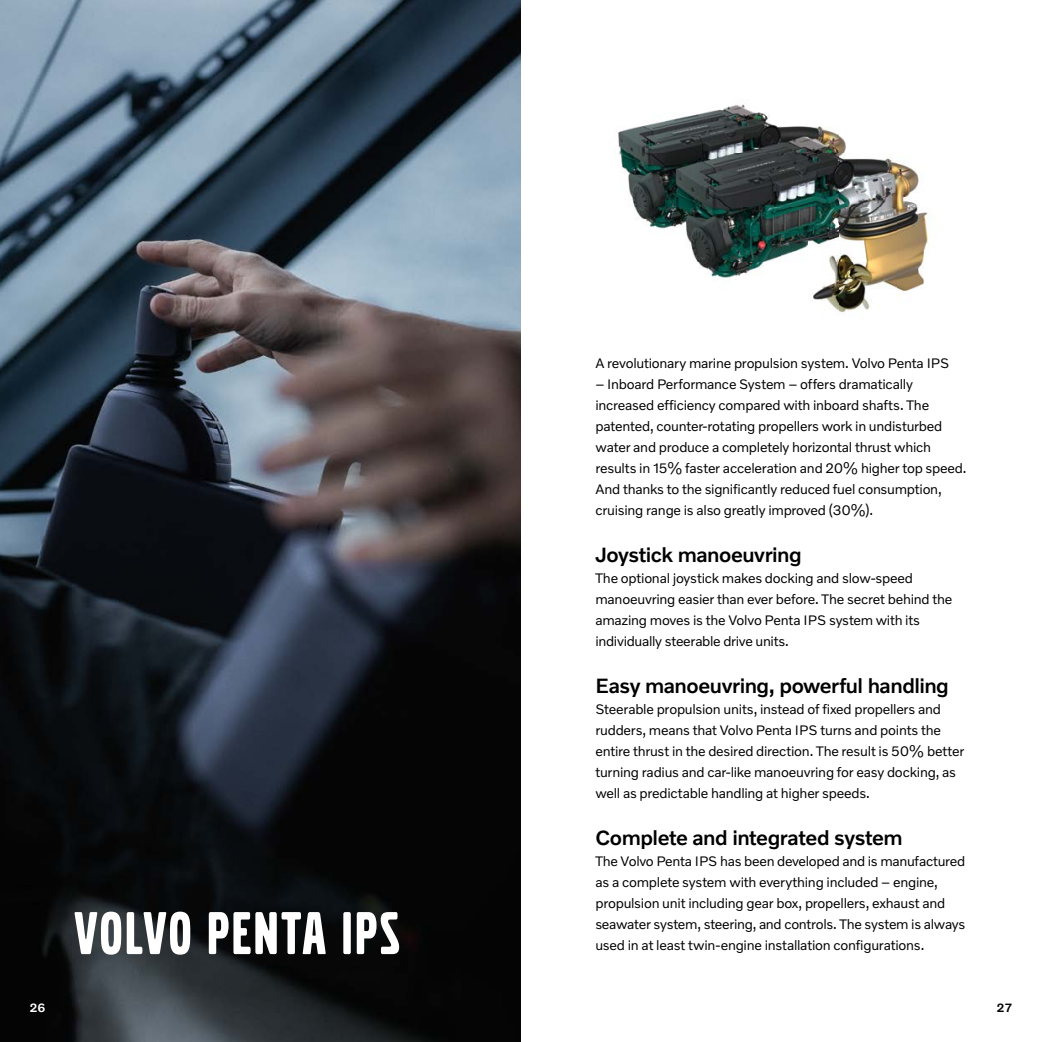
<style>
.page{position:relative;width:1042px;height:1042px;background:#fff}
.page>*{position:absolute;margin:0;border:0;box-sizing:border-box;transform-origin:0 0}
.t1{font:63px "Volvo Broad Pro";letter-spacing:.045em;color:#fff}
.t2{font:500 21px "Volvo Novum";letter-spacing:-.025em;color:#000}
.t3{font:14px/21px "Volvo Novum";letter-spacing:-.02em;color:#000}
.t4{font:500 12.25px "Volvo Novum";color:#fff}
.t5{font:500 12.25px "Volvo Novum";color:#000}
</style>
<div class="page">
<img style="left:0;top:0;width:521px;height:1042px">
<img style="left:618px;top:104px;width:313px;height:210px">
<h1 class="t1" style="left:74px;top:904px;width:326px">VOLVO PENTA IPS</h1>
<p class="t3" style="left:595px;top:352px;width:356px">A revolutionary marine propulsion system. Volvo Penta IPS</p>
<p class="t3" style="left:595px;top:373px;width:373px">– Inboard Performance System – offers dramatically increased efficiency compared with inboard shafts. The patented, counter-rotating propellers work in undisturbed water and produce a completely horizontal thrust which results in 15% faster acceleration and 20% higher top speed.<br>And thanks to the significantly reduced fuel consumption, cruising range is also greatly improved (30%).</p>
<h2 class="t2" style="left:595px;top:541px;width:208px">Joystick manoeuvring</h2>
<p class="t3" style="left:595px;top:567px;width:358px">The optional joystick makes docking and slow-speed manoeuvring easier than ever before. The secret behind the amazing moves is the Volvo Penta IPS system with its individually steerable drive units.</p>
<h2 class="t2" style="left:595px;top:672px;width:355px">Easy manoeuvring, powerful handling</h2>
<p class="t3" style="left:595px;top:698px;width:370px">Steerable propulsion units, instead of fixed propellers and rudders, means that Volvo Penta IPS turns and points the entire thrust in the desired direction. The result is 50% better turning radius and car-like manoeuvring for easy docking, as well as predictable handling at higher speeds.</p>
<h2 class="t2" style="left:595px;top:824px;width:309px">Complete and integrated system</h2>
<p class="t3" style="left:595px;top:850px;width:371px">The Volvo Penta IPS has been developed and is manufactured as a complete system with everything included – engine, propulsion unit including gear box, propellers, exhaust and seawater system, steering, and controls. The system is always used in at least twin-engine installation configurations.</p>
<p class="t4" style="left:30px;top:1000px;width:17px">26</p>
<p class="t5" style="left:997px;top:1000px;width:17px">27</p>
</div>
